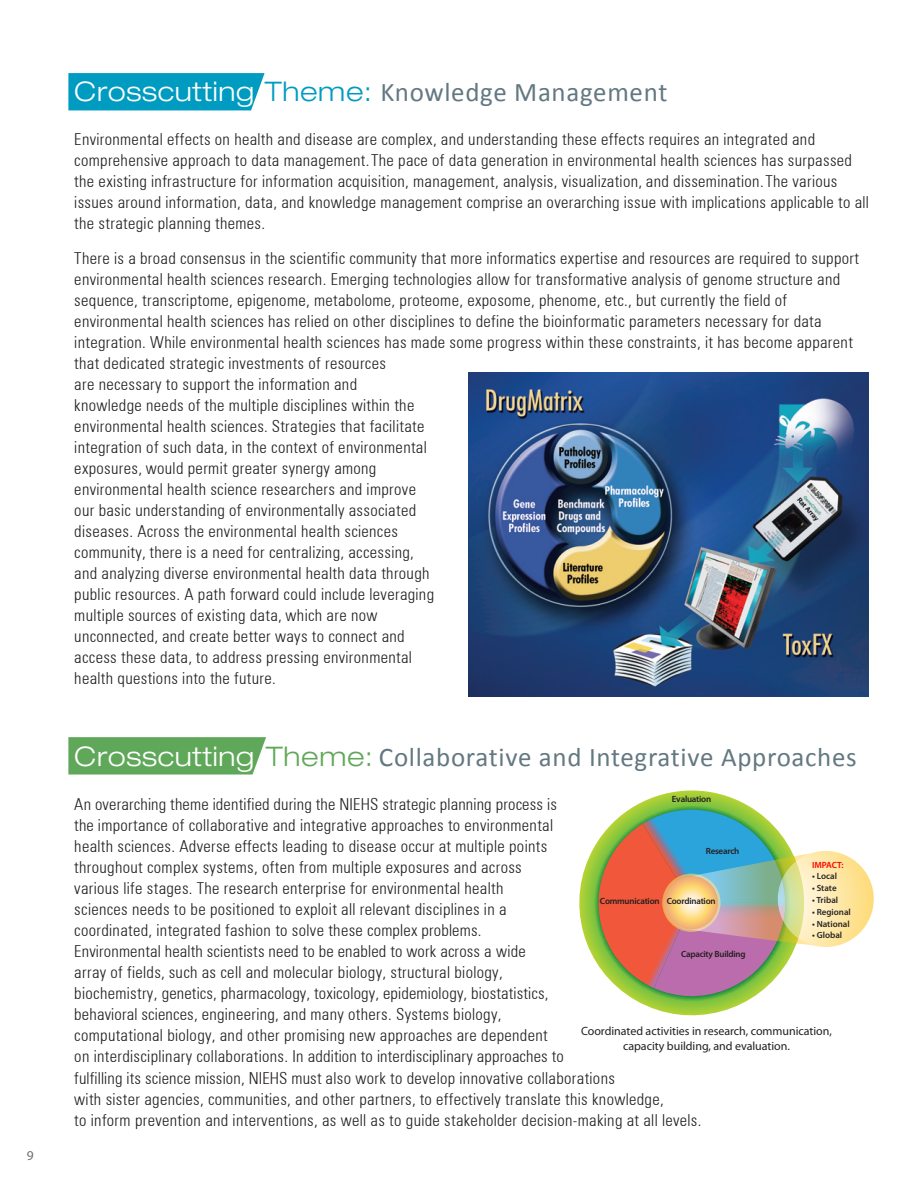
<style>
.page{position:relative;width:918px;height:1188px;background:#fff}
.page>*{position:absolute;margin:0;border:0;box-sizing:border-box;transform-origin:0 0}
.t1{font:27px "Calibri";letter-spacing:.025em;color:#647882}
.Text_11_14_Univ_Lt_C{font:300 16.5px/21px "Univers S 47 Condensed";letter-spacing:.02em;color:#231f20}
.t2{font:13.5px "Myriad Pro";color:#6c6d70}
.t3{font:12px/15px "Myriad Pro";letter-spacing:-.005em;color:#231f20;text-align:center}
.t4{font:600 9px "Myriad Pro";letter-spacing:-.025em;color:#231f20}
.t5{font:600 9px "Myriad Pro";color:#272525}
.t6{font:600 9px "Myriad Pro";color:#f00}
.s1{font-family:"Helvetica Neue LT Std";font-weight:300;font-stretch:expanded;color:#fff}
.s2{font-family:"Helvetica Neue LT Std";font-weight:300;font-stretch:expanded;color:#009bc0}
.s3{font-family:"Helvetica Neue LT Std";font-weight:300;font-stretch:expanded;color:#60a859}
</style>
<div class="page">
<svg style="left:68px;top:73px;width:197px;height:37px;background:#0a9ec2"></svg>
<svg style="left:68px;top:737px;width:198px;height:38px;background:#68ac61"></svg>
<img style="left:468px;top:372px;width:400px;height:325px">
<svg style="left:579px;top:790px;width:240px;height:226px"></svg>
<svg style="left:778px;top:851px;width:96px;height:96px;background:#fee6a1"></svg>
<svg style="left:585px;top:810px;width:229px;height:199px"></svg>
<p class="t2" style="left:27px;top:1148px;width:8px">9</p>
<h2 class="t1" style="left:74px;top:75px;width:595px"><span class="s1">Crosscutting</span> <span class="s2">Theme:</span> Knowledge Management</h2>
<p class="Text_11_14_Univ_Lt_C" style="left:74px;top:129px;width:796px">Environmental effects on health and disease are complex, and understanding these effects requires an integrated and comprehensive approach to data management. The pace of data generation in environmental health sciences has surpassed the existing infrastructure for information acquisition, management, analysis, visualization, and dissemination. The various issues around information, data, and knowledge management comprise an overarching issue with implications applicable to all the strategic planning themes.</p>
<p class="Text_11_14_Univ_Lt_C" style="left:74px;top:248px;width:786px">There is a broad consensus in the scientific community that more informatics expertise and resources are required to support environmental health sciences research. Emerging technologies allow for transformative analysis of genome structure and sequence, transcriptome, epigenome, metabolome, proteome, exposome, phenome, etc., but currently the field of environmental health sciences has relied on other disciplines to define the bioinformatic parameters necessary for data integration. While environmental health sciences has made some progress within these constraints, it has become apparent that dedicated strategic investments of resources<br>are necessary to support the information and<br>knowledge needs of the multiple disciplines within the<br>environmental health sciences. Strategies that facilitate<br>integration of such data, in the context of environmental<br>exposures, would permit greater synergy among<br>environmental health science researchers and improve<br>our basic understanding of environmentally associated<br>diseases. Across the environmental health sciences<br>community, there is a need for centralizing, accessing,<br>and analyzing diverse environmental health data through<br>public resources. A path forward could include leveraging<br>multiple sources of existing data, which are now<br>unconnected, and create better ways to connect and<br>access these data, to address pressing environmental<br>health questions into the future.</p>
<h2 class="t1" style="left:74px;top:740px;width:784px"><span class="s1">Crosscutting</span> <span class="s3">Theme:</span> Collaborative and Integrative Approaches</h2>
<p class="Text_11_14_Univ_Lt_C" style="left:74px;top:794px;width:629px">An overarching theme identified during the NIEHS strategic planning process is<br>the importance of collaborative and integrative approaches to environmental<br>health sciences. Adverse effects leading to disease occur at multiple points<br>throughout complex systems, often from multiple exposures and across<br>various life stages. The research enterprise for environmental health<br>sciences needs to be positioned to exploit all relevant disciplines in a<br>coordinated, integrated fashion to solve these complex problems.<br>Environmental health scientists need to be enabled to work across a wide<br>array of fields, such as cell and molecular biology, structural biology,<br>biochemistry, genetics, pharmacology, toxicology, epidemiology, biostatistics,<br>behavioral sciences, engineering, and many others. Systems biology,<br>computational biology, and other promising new approaches are dependent<br>on interdisciplinary collaborations. In addition to interdisciplinary approaches to<br>fulfilling its science mission, NIEHS must also work to develop innovative collaborations<br>with sister agencies, communities, and other partners, to effectively translate this knowledge,<br>to inform prevention and interventions, as well as to guide stakeholder decision-making at all levels.</p>
<p class="t4" style="left:672px;top:794px;width:41px">Evaluation</p>
<p class="t4" style="left:706px;top:845px;width:35px">Research</p>
<p class="t6" style="left:812px;top:859px;width:33px">IMPACT:</p>
<p class="t5" style="left:812px;top:871px;width:26px">• Local</p>
<p class="t5" style="left:812px;top:882px;width:26px">• State</p>
<p class="t5" style="left:812px;top:894px;width:28px">• Tribal</p>
<p class="t5" style="left:812px;top:906px;width:40px">• Regional</p>
<p class="t5" style="left:812px;top:918px;width:39px">• National</p>
<p class="t5" style="left:812px;top:930px;width:32px">• Global</p>
<p class="t4" style="left:667px;top:895px;width:51px">Coordination</p>
<p class="t4" style="left:600px;top:895px;width:61px">Communication</p>
<p class="t4" style="left:681px;top:948px;width:66px">Capacity Building</p>
<h2 class="t3" style="left:581px;top:1023px;width:252px">Coordinated activities in research, communication, capacity building, and evaluation.</h2>
</div>
